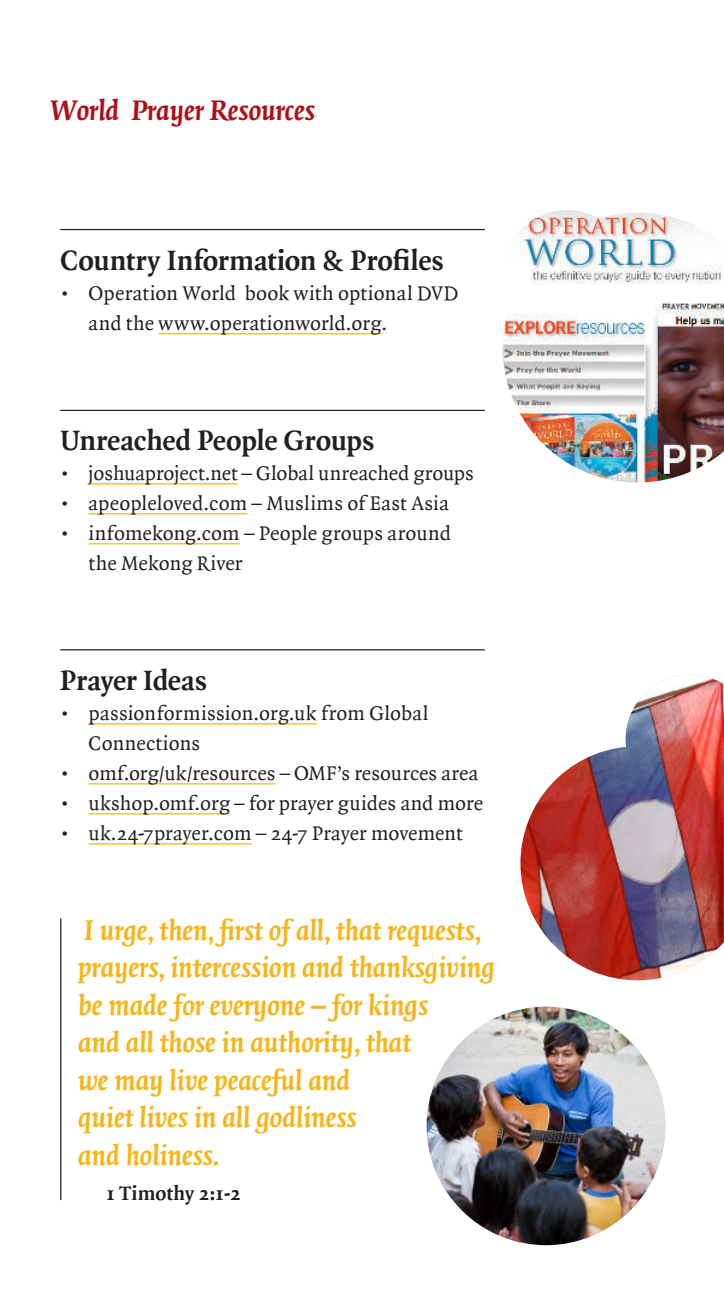
<style>
.page{position:relative;width:724px;height:1310px;background:#fff}
.page>*{position:absolute;margin:0;border:0;box-sizing:border-box;transform-origin:0 0}
.t1{font:italic 700 30px/37.5px "Quadraat";color:#f7b518}
.t2{font:700 30px "Quadraat";letter-spacing:-.005em;color:#231f20}
.t3{font:italic 700 30px "Quadraat";color:#b00d15}
.t4{font:21.25px/30px "Quadraat";letter-spacing:.005em;color:#231f20}
.t5{font:700 21.25px "Quadraat";letter-spacing:.005em;color:#231f20}
</style>
<div class="page">
<hr style="left:158px;top:333px;width:223px;height:1px;background:#f7b518">
<hr style="left:88px;top:483px;width:149px;height:1px;background:#f7b518">
<hr style="left:88px;top:513px;width:159px;height:1px;background:#f7b518">
<hr style="left:88px;top:543px;width:151px;height:1px;background:#f7b518">
<hr style="left:88px;top:723px;width:228px;height:1px;background:#f7b518">
<hr style="left:88px;top:783px;width:187px;height:1px;background:#f7b518">
<hr style="left:88px;top:813px;width:142px;height:1px;background:#f7b518">
<hr style="left:88px;top:843px;width:163px;height:1px;background:#f7b518">
<hr style="left:60px;top:229px;width:424px;height:1px;background:#231f20">
<hr style="left:60px;top:410px;width:424px;height:1px;background:#231f20">
<hr style="left:60px;top:649px;width:424px;height:1px;background:#231f20">
<hr style="left:60px;top:918px;width:1px;height:282px;background:#231f20">
<img style="left:426px;top:1007px;width:239px;height:238px;border-radius:119px">
<img style="left:502px;top:210px;width:221px;height:272px">
<img style="left:520px;top:675px;width:203px;height:305px">
<h1 class="t3" style="left:51px;top:98px;width:265px">World Prayer Resources</h1>
<h1 class="t2" style="left:60px;top:245px;width:385px">Country Information &amp; Profiles</h1>
<p class="t4" style="left:88px;top:279px;width:371px;text-indent:-28px">• Operation World book with optional DVD and the www.operationworld.org.</p>
<h1 class="t2" style="left:60px;top:428px;width:315px">Unreached People Groups</h1>
<p class="t4" style="left:60px;top:459px;width:415px">• joshuaproject.net – Global unreached groups</p>
<p class="t4" style="left:60px;top:489px;width:390px">• apeopleloved.com – Muslims of East Asia</p>
<p class="t4" style="left:88px;top:519px;width:363px;text-indent:-28px">• infomekong.com – People groups around the Mekong River</p>
<h1 class="t2" style="left:60px;top:668px;width:148px">Prayer Ideas</h1>
<p class="t4" style="left:88px;top:699px;width:341px;text-indent:-28px">• passionformission.org.uk from Global<br>Connections</p>
<p class="t4" style="left:60px;top:759px;width:419px">• omf.org/uk/resources – OMF’s resources area</p>
<p class="t4" style="left:60px;top:789px;width:424px">• ukshop.omf.org – for prayer guides and more</p>
<p class="t4" style="left:60px;top:819px;width:403px">• uk.24-7prayer.com – 24-7 Prayer movement</p>
<h1 class="t1" style="left:78px;top:912px;width:418px">I urge, then, first of all, that requests, prayers, intercession and thanksgiving be made for everyone – for kings<br>and all those in authority, that<br>we may live peaceful and<br>quiet lives in all godliness<br>and holiness.</h1>
<p class="t5" style="left:106px;top:1185px;width:136px">1 Timothy 2:1-2</p>
</div>
